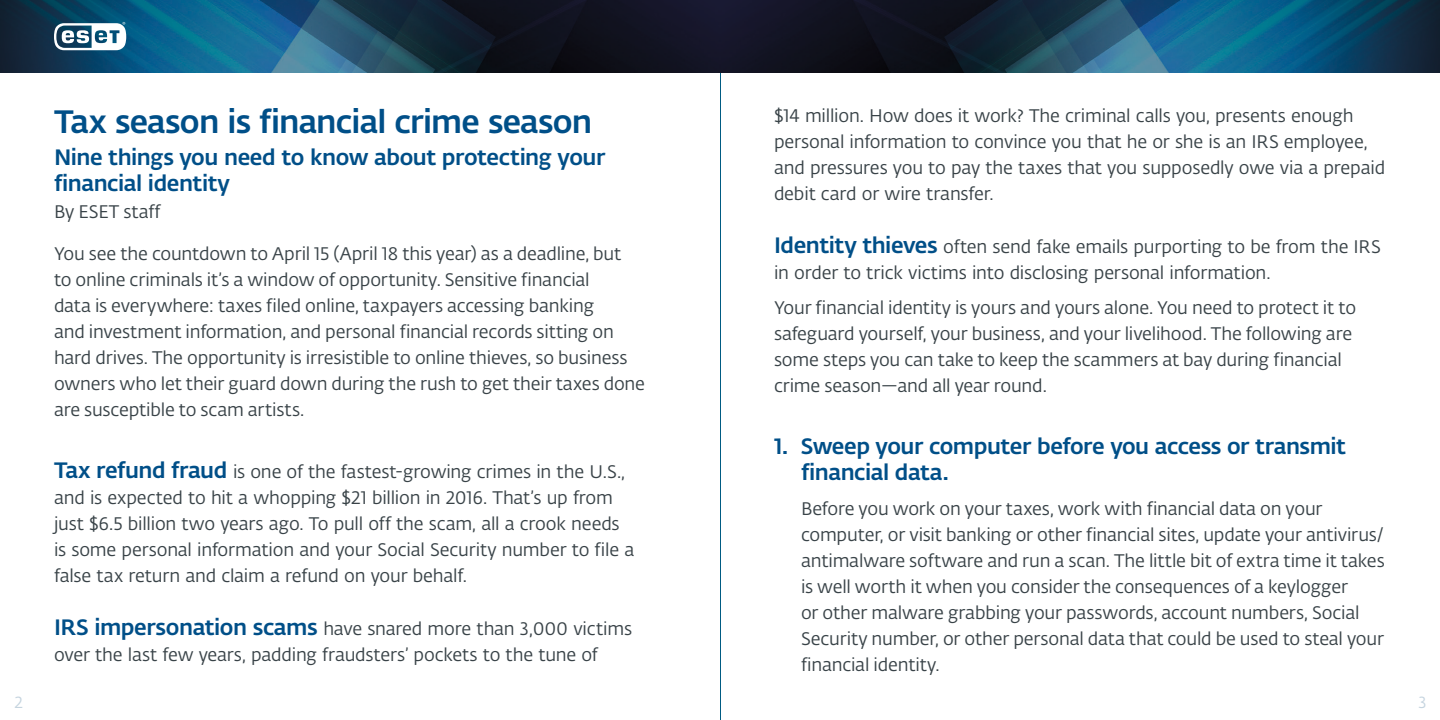
<style>
.page{position:relative;width:1440px;height:720px;background:#fff}
.page>*{position:absolute;margin:0;border:0;box-sizing:border-box;transform-origin:0 0}
.HEADLINE-1{font:32px "Fedra Sans Alt Pro Med LF";letter-spacing:-.025em;color:#004f88}
.HEADLINE-2{font:22px/26px "Fedra Sans Alt Pro Med LF";letter-spacing:-.02em;color:#004f88}
.HEADLINE-3{font:22px/26px "Fedra Sans Alt Pro Med LF";letter-spacing:-.02em;color:#004f88}
.HEADLINE-2-2{font:18px/26px "Fedra Sans Alt Pro Book LF";letter-spacing:-.01em;color:#394348}
.BODYTEXT-1{font:18px/26px "Fedra Sans Alt Pro Book LF";letter-spacing:-.01em;color:#394348}
.BODYTEXT-4{font:18px/26px "Fedra Sans Alt Pro Book LF";letter-spacing:-.01em;color:#394348}
.t1{font:16px "Fedra Sans Alt Pro Book LF";color:#c5d4df}
.s1{font-family:"Fedra Sans Alt Pro Med LF";font-size:22px;color:#004f88}
</style>
<div class="page">
<hr style="left:720px;top:0;width:1px;height:720px;background:#005b83">
<img style="left:0;top:0;width:1440px;height:72px">
<svg style="left:54px;top:22px;width:72px;height:28px"></svg>
<p class="HEADLINE-1" style="left:54px;top:97px;width:540px">Tax season is financial crime season</p>
<p class="HEADLINE-2" style="left:54px;top:143px;width:553px">Nine things you need to know about protecting your financial identity</p>
<p class="BODYTEXT-1" style="left:54px;top:198px;width:108px">By ESET staff</p>
<p class="BODYTEXT-1" style="left:54px;top:240px;width:593px">You see the countdown to April 15 (April 18 this year) as a deadline, but<br>to online criminals it’s a window of opportunity. Sensitive financial<br>data is everywhere: taxes filed online, taxpayers accessing banking<br>and investment information, and personal financial records sitting on hard drives. The opportunity is irresistible to online thieves, so business owners who let their guard down during the rush to get their taxes done are susceptible to scam artists.</p>
<p class="HEADLINE-2-2" style="left:54px;top:458px;width:582px"><span class="s1">Tax refund fraud</span> is one of the fastest-growing crimes in the U.S., and is expected to hit a whopping $21 billion in 2016. That’s up from just $6.5 billion two years ago. To pull off the scam, all a crook needs is some personal information and your Social Security number to file a false tax return and claim a refund on your behalf.</p>
<p class="HEADLINE-2-2" style="left:54px;top:615px;width:580px"><span class="s1">IRS impersonation scams</span> have snared more than 3,000 victims over the last few years, padding fraudsters’ pockets to the tune of</p>
<p class="HEADLINE-2-2" style="left:774px;top:102px;width:613px">$14 million. How does it work? The criminal calls you, presents enough personal information to convince you that he or she is an IRS employee, and pressures you to pay the taxes that you supposedly owe via a prepaid debit card or wire transfer.</p>
<p class="HEADLINE-2-2" style="left:774px;top:233px;width:608px"><span class="s1">Identity thieves</span> often send fake emails purporting to be from the IRS in order to trick victims into disclosing personal information.</p>
<p class="BODYTEXT-1" style="left:774px;top:294px;width:584px">Your financial identity is yours and yours alone. You need to protect it to safeguard yourself, your business, and your livelihood. The following are some steps you can take to keep the scammers at bay during financial crime season—and all year round.</p>
<p class="HEADLINE-3" style="left:801px;top:432px;width:547px;text-indent:-27px">1. Sweep your computer before you access or transmit financial data.</p>
<p class="BODYTEXT-4" style="left:801px;top:495px;width:585px">Before you work on your taxes, work with financial data on your computer, or visit banking or other financial sites, update your antivirus/ antimalware software and run a scan. The little bit of extra time it takes is well worth it when you consider the consequences of a keylogger<br>or other malware grabbing your passwords, account numbers, Social Security number, or other personal data that could be used to steal your financial identity.</p>
<p class="t1" style="left:14px;top:691px;width:10px">2</p>
<p class="t1" style="left:1419px;top:691px;width:9px">3</p>
</div>
